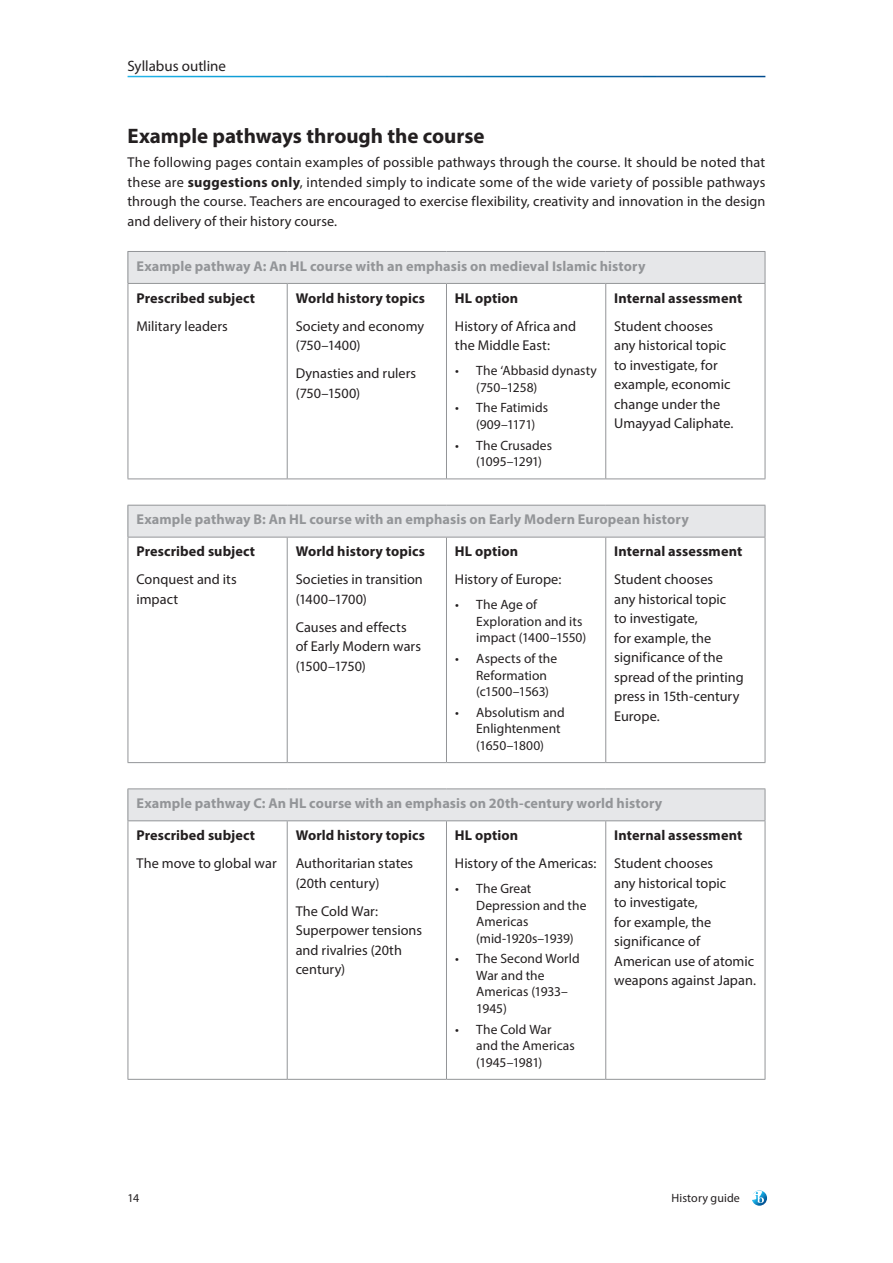
<style>
.page{position:relative;width:893px;height:1263px;background:#fff}
.page>*{position:absolute;margin:0;border:0;box-sizing:border-box;transform-origin:0 0}
.t1{font:700 21px "Myriad Pro";color:#231f20}
.t2{font:15px "Myriad Pro";color:#231f20}
.t3{font:14.25px/19.5px "Myriad Pro";color:#231f20}
.t4{font:700 14.25px "Myriad Pro";letter-spacing:.005em;color:#939598}
.t5{font:700 14.25px "Myriad Pro";letter-spacing:.01em;color:#231f20}
.t6{font:13.5px/16.5px "Myriad Pro";letter-spacing:.005em;color:#231f20}
.t7{font:12px "Myriad Pro";letter-spacing:.01em;color:#231f20}
.s1{font-weight:700}
</style>
<div class="page">
<svg style="left:752px;top:1190px;width:15px;height:16px"></svg>
<div style="left:128px;top:251px;width:637px;height:32px;background:#e6e7e9"></div>
<hr style="left:128px;top:251px;width:159px;height:1px;background:#939598">
<hr style="left:128px;top:252px;width:1px;height:31px;background:#939598">
<hr style="left:287px;top:251px;width:159px;height:1px;background:#939598">
<hr style="left:446px;top:251px;width:160px;height:1px;background:#939598">
<hr style="left:606px;top:251px;width:159px;height:1px;background:#939598">
<hr style="left:765px;top:252px;width:1px;height:31px;background:#939598">
<hr style="left:128px;top:283px;width:159px;height:1px;background:#939598">
<hr style="left:128px;top:284px;width:1px;height:194px;background:#939598">
<hr style="left:287px;top:283px;width:159px;height:1px;background:#939598">
<hr style="left:287px;top:284px;width:1px;height:194px;background:#939598">
<hr style="left:446px;top:283px;width:160px;height:1px;background:#939598">
<hr style="left:446px;top:284px;width:1px;height:194px;background:#939598">
<hr style="left:606px;top:283px;width:159px;height:1px;background:#939598">
<hr style="left:605px;top:284px;width:1px;height:194px;background:#939598">
<hr style="left:765px;top:284px;width:1px;height:194px;background:#939598">
<hr style="left:128px;top:478px;width:159px;height:1px;background:#939598">
<hr style="left:287px;top:478px;width:159px;height:1px;background:#939598">
<hr style="left:446px;top:478px;width:160px;height:1px;background:#939598">
<hr style="left:606px;top:478px;width:159px;height:1px;background:#939598">
<div style="left:128px;top:505px;width:637px;height:32px;background:#e6e7e9"></div>
<hr style="left:128px;top:537px;width:159px;height:1px;background:#939598">
<hr style="left:287px;top:537px;width:159px;height:1px;background:#939598">
<hr style="left:446px;top:537px;width:160px;height:1px;background:#939598">
<hr style="left:606px;top:537px;width:159px;height:1px;background:#939598">
<hr style="left:128px;top:505px;width:159px;height:1px;background:#939598">
<hr style="left:128px;top:505px;width:1px;height:32px;background:#939598">
<hr style="left:287px;top:505px;width:159px;height:1px;background:#939598">
<hr style="left:446px;top:505px;width:160px;height:1px;background:#939598">
<hr style="left:606px;top:505px;width:159px;height:1px;background:#939598">
<hr style="left:765px;top:505px;width:1px;height:32px;background:#939598">
<hr style="left:128px;top:537px;width:1px;height:225px;background:#939598">
<hr style="left:287px;top:537px;width:1px;height:225px;background:#939598">
<hr style="left:446px;top:537px;width:1px;height:225px;background:#939598">
<hr style="left:605px;top:537px;width:1px;height:225px;background:#939598">
<hr style="left:765px;top:537px;width:1px;height:225px;background:#939598">
<hr style="left:128px;top:762px;width:159px;height:1px;background:#939598">
<hr style="left:287px;top:762px;width:159px;height:1px;background:#939598">
<hr style="left:446px;top:762px;width:160px;height:1px;background:#939598">
<hr style="left:606px;top:762px;width:159px;height:1px;background:#939598">
<div style="left:128px;top:789px;width:637px;height:32px;background:#e6e7e9"></div>
<hr style="left:128px;top:788px;width:159px;height:1px;background:#939598">
<hr style="left:128px;top:789px;width:1px;height:31px;background:#939598">
<hr style="left:287px;top:788px;width:159px;height:1px;background:#939598">
<hr style="left:446px;top:788px;width:160px;height:1px;background:#939598">
<hr style="left:606px;top:788px;width:159px;height:1px;background:#939598">
<hr style="left:765px;top:789px;width:1px;height:31px;background:#939598">
<hr style="left:128px;top:820px;width:159px;height:1px;background:#939598">
<hr style="left:128px;top:821px;width:1px;height:258px;background:#939598">
<hr style="left:287px;top:820px;width:159px;height:1px;background:#939598">
<hr style="left:287px;top:821px;width:1px;height:258px;background:#939598">
<hr style="left:446px;top:820px;width:160px;height:1px;background:#939598">
<hr style="left:446px;top:821px;width:1px;height:258px;background:#939598">
<hr style="left:606px;top:820px;width:159px;height:1px;background:#939598">
<hr style="left:605px;top:821px;width:1px;height:258px;background:#939598">
<hr style="left:765px;top:821px;width:1px;height:258px;background:#939598">
<hr style="left:128px;top:1079px;width:159px;height:1px;background:#939598">
<hr style="left:287px;top:1079px;width:159px;height:1px;background:#939598">
<hr style="left:446px;top:1079px;width:160px;height:1px;background:#939598">
<hr style="left:606px;top:1079px;width:159px;height:1px;background:#939598">
<p class="t2" style="left:128px;top:57px;width:100px">Syllabus outline</p>
<h1 class="t1" style="left:128px;top:123px;width:358px">Example pathways through the course</h1>
<p class="t3" style="left:128px;top:152px;width:639px;text-align:justify">The following pages contain examples of possible pathways through the course. It should be noted that these are <span class="s1">suggestions only</span>, intended simply to indicate some of the wide variety of possible pathways through the course. Teachers are encouraged to exercise flexibility, creativity and innovation in the design and delivery of their history course.</p>
<p class="t4" style="left:136px;top:257px;width:511px">Example pathway A: An HL course with an emphasis on medieval Islamic history</p>
<p class="t5" style="left:136px;top:288px;width:120px">Prescribed subject</p>
<p class="t3" style="left:136px;top:316px;width:93px">Military leaders</p>
<p class="t5" style="left:614px;top:288px;width:130px">Internal assessment</p>
<p class="t3" style="left:614px;top:316px;width:121px">Student chooses any historical topic to investigate, for example, economic change under the<br>Umayyad Caliphate.</p>
<p class="t5" style="left:296px;top:288px;width:131px">World history topics</p>
<p class="t3" style="left:296px;top:316px;width:130px">Society and economy (750–1400)</p>
<p class="t3" style="left:296px;top:363px;width:122px">Dynasties and rulers (750–1500)</p>
<p class="t5" style="left:455px;top:288px;width:65px">HL option</p>
<p class="t3" style="left:455px;top:316px;width:123px">History of Africa and the Middle East:</p>
<p class="t6" style="left:476px;top:362px;width:122px;text-indent:-21px">• The ‘Abbasid dynasty (750–1258)</p>
<p class="t6" style="left:476px;top:399px;width:73px;text-indent:-21px">• The Fatimids (909–1171)</p>
<p class="t6" style="left:476px;top:437px;width:77px;text-indent:-21px">• The Crusades (1095–1291)</p>
<p class="t4" style="left:136px;top:510px;width:554px">Example pathway B: An HL course with an emphasis on Early Modern European history</p>
<p class="t5" style="left:136px;top:542px;width:120px">Prescribed subject</p>
<p class="t3" style="left:136px;top:570px;width:102px">Conquest and its impact</p>
<p class="t5" style="left:296px;top:542px;width:131px">World history topics</p>
<p class="t3" style="left:296px;top:569px;width:129px">Societies in transition (1400–1700)</p>
<p class="t3" style="left:296px;top:617px;width:127px">Causes and effects of Early Modern wars (1500–1750)</p>
<p class="t5" style="left:614px;top:542px;width:130px">Internal assessment</p>
<p class="t3" style="left:614px;top:570px;width:131px">Student chooses<br>any historical topic<br>to investigate,<br>for example, the significance of the spread of the printing press in 15th-century<br>Europe.</p>
<p class="t5" style="left:455px;top:542px;width:65px">HL option</p>
<p class="t3" style="left:455px;top:569px;width:108px">History of Europe:</p>
<p class="t6" style="left:476px;top:596px;width:111px;text-indent:-21px">• The Age of<br>Exploration and its impact (1400–1550)</p>
<p class="t6" style="left:476px;top:650px;width:82px;text-indent:-21px">• Aspects of the<br>Reformation (c1500–1563)</p>
<p class="t6" style="left:476px;top:704px;width:90px;text-indent:-21px">• Absolutism and<br>Enlightenment (1650–1800)</p>
<p class="t4" style="left:136px;top:794px;width:527px">Example pathway C: An HL course with an emphasis on 20th-century world history</p>
<p class="t5" style="left:136px;top:826px;width:120px">Prescribed subject</p>
<p class="t3" style="left:136px;top:853px;width:142px">The move to global war</p>
<p class="t5" style="left:614px;top:826px;width:130px">Internal assessment</p>
<p class="t3" style="left:614px;top:853px;width:143px">Student chooses<br>any historical topic<br>to investigate,<br>for example, the significance of<br>American use of atomic weapons against Japan.</p>
<p class="t5" style="left:296px;top:826px;width:131px">World history topics</p>
<p class="t3" style="left:296px;top:853px;width:119px">Authoritarian states (20th century)</p>
<p class="t3" style="left:296px;top:901px;width:128px">The Cold War:<br>Superpower tensions and rivalries (20th century)</p>
<p class="t5" style="left:455px;top:826px;width:65px">HL option</p>
<p class="t3" style="left:455px;top:853px;width:143px">History of the Americas:</p>
<p class="t6" style="left:476px;top:880px;width:112px;text-indent:-21px">• The Great<br>Depression and the<br>Americas (mid-1920s–1939)</p>
<p class="t6" style="left:476px;top:950px;width:105px;text-indent:-21px">• The Second World<br>War and the<br>Americas (1933–<br>1945)</p>
<p class="t6" style="left:476px;top:1020px;width:100px;text-indent:-21px">• The Cold War and the Americas (1945–1981)</p>
<p class="t7" style="left:128px;top:1190px;width:13px">14</p>
<p class="t7" style="left:672px;top:1190px;width:70px">History guide</p>
</div>
